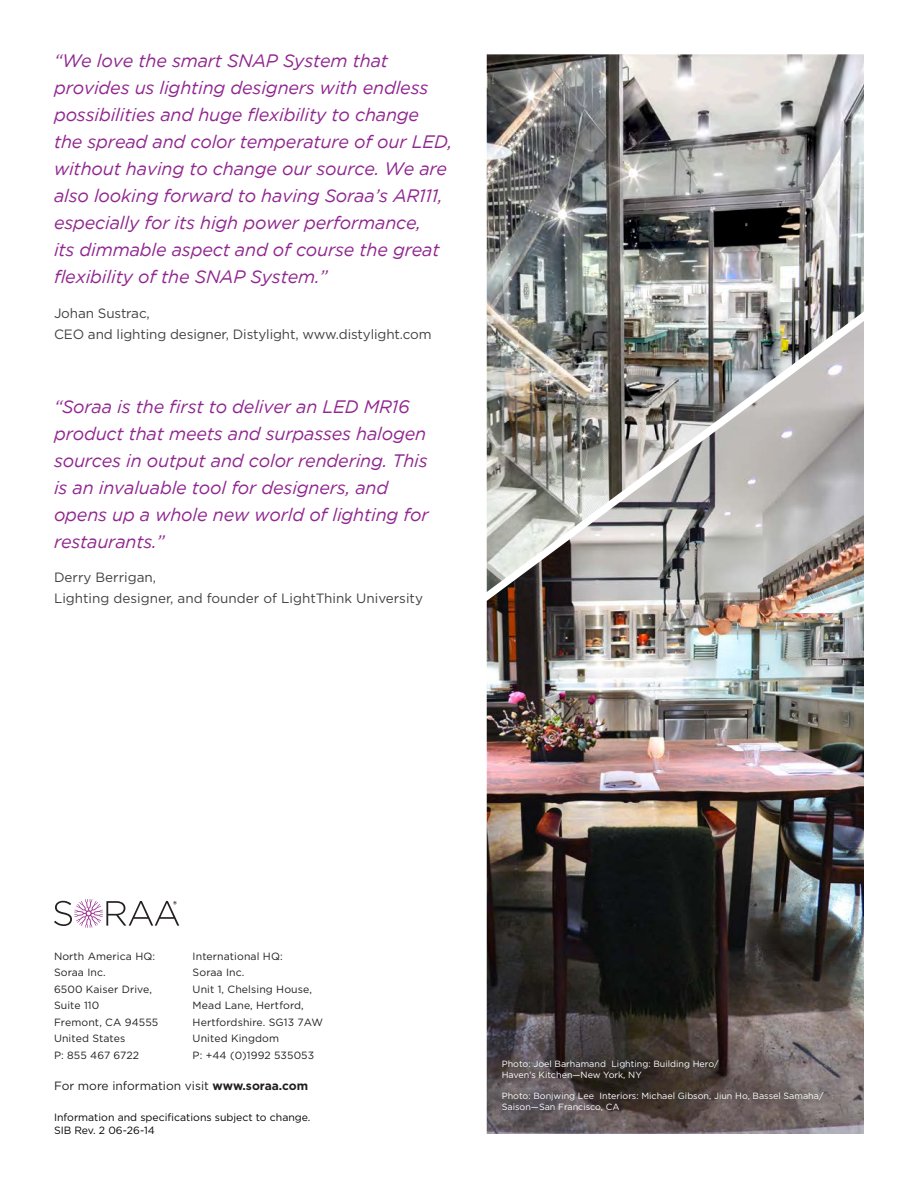
<style>
.page{position:relative;width:918px;height:1188px;background:#fff}
.page>*{position:absolute;margin:0;border:0;box-sizing:border-box;transform-origin:0 0}
.t1{font:italic 18px/27px "Gotham";letter-spacing:-.01em;color:#90268f}
.t2{font:13.5px/21px "Gotham";letter-spacing:-.01em;color:#414243}
.t3{font:12px "Gotham";color:#231f20}
.t4{font:10.5px/16.5px "Gotham";letter-spacing:.01em;color:#231f20}
.t5{font:10.5px "Gotham";color:#040503}
.t6{font:9px/10.8px "Gotham";color:#fff}
.s1{font-weight:700}
</style>
<div class="page">
<svg style="left:54px;top:899px;width:125px;height:29px"></svg>
<img style="left:487px;top:54px;width:377px;height:267px">
<img style="left:487px;top:321px;width:377px;height:813px">
<div style="left:494px;top:1053px;width:335px;height:65px;background:#231f20;opacity:.75"></div>
<p class="t1" style="left:54px;top:47px;width:400px">“We love the smart SNAP System that provides us lighting designers with endless possibilities and huge flexibility to change<br>the spread and color temperature of our LED, without having to change our source. We are also looking forward to having Soraa’s AR111, especially for its high power performance,<br>its dimmable aspect and of course the great flexibility of the SNAP System.”</p>
<p class="t2" style="left:54px;top:302px;width:379px">Johan Sustrac,<br>CEO and lighting designer, Distylight, www.distylight.com</p>
<p class="t1" style="left:54px;top:393px;width:376px">“Soraa is the first to deliver an LED MR16 product that meets and surpasses halogen sources in output and color rendering. This is an invaluable tool for designers, and opens up a whole new world of lighting for restaurants.”</p>
<p class="t2" style="left:54px;top:567px;width:371px">Derry Berrigan,<br>Lighting designer, and founder of LightThink University</p>
<p class="t4" style="left:54px;top:947px;width:103px">North America HQ:</p>
<p class="t4" style="left:54px;top:964px;width:53px">Soraa Inc.</p>
<p class="t4" style="left:54px;top:980px;width:100px">6500 Kaiser Drive,<br>Suite 110</p>
<p class="t4" style="left:54px;top:1013px;width:106px">Fremont, CA 94555</p>
<p class="t4" style="left:54px;top:1030px;width:73px">United States</p>
<p class="t4" style="left:54px;top:1046px;width:87px">P: 855 467 6722</p>
<p class="t4" style="left:193px;top:947px;width:92px">International HQ:</p>
<p class="t4" style="left:193px;top:964px;width:53px">Soraa Inc.</p>
<p class="t4" style="left:193px;top:980px;width:121px">Unit 1, Chelsing House,</p>
<p class="t4" style="left:193px;top:997px;width:113px">Mead Lane, Hertford,</p>
<p class="t4" style="left:193px;top:1013px;width:132px">Hertfordshire. SG13 7AW</p>
<p class="t4" style="left:193px;top:1030px;width:88px">United Kingdom</p>
<p class="t4" style="left:193px;top:1046px;width:123px">P: +44 (0)1992 535053</p>
<p class="t3" style="left:54px;top:1078px;width:256px">For more information visit <span class="s1">www.soraa.com</span></p>
<p class="t5" style="left:54px;top:1111px;width:258px">Information and specifications subject to change.</p>
<p class="t5" style="left:54px;top:1123px;width:102px">SIB Rev. 2 06-26-14</p>
<p class="t6" style="left:502px;top:1058px;width:218px">Photo: Joel Barhamand Lighting: Building Hero/</p>
<p class="t6" style="left:502px;top:1069px;width:142px">Haven’s Kitchen—New York, NY</p>
<p class="t6" style="left:502px;top:1091px;width:323px">Photo: Bonjwing Lee Interiors: Michael Gibson, Jiun Ho, Bassel Samaha/<br>Saison—San Francisco, CA</p>
</div>
